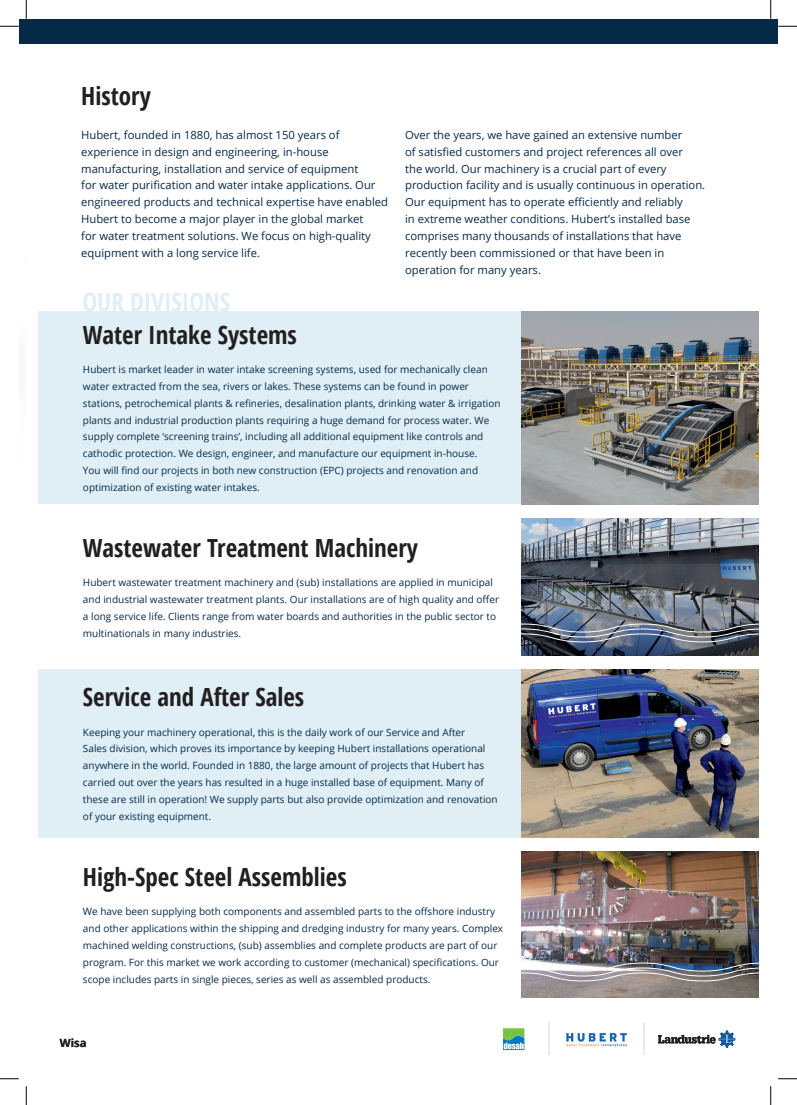
<style>
.page{position:relative;width:797px;height:1105px;background:#fff}
.page>*{position:absolute;margin:0;border:0;box-sizing:border-box;transform-origin:0 0}
.Kop_2{font:700 condensed 25px "Open Sans";color:#231f20}
.Kop_2-2{font:700 condensed 25px "Open Sans";color:#dfeff5}
.Bodytekst{font:11.25px/16.9px "Open Sans";color:#072a49}
.Kop_2-3{font:11.25px/16.9px "Open Sans";color:#072a49}
.Naam_document{font:700 11.25px "Open Sans";color:#231f20}
.Kop_2-4{font:10px/16.9px "Open Sans";color:#072a49}
</style>
<div class="page">
<img style="left:19px;top:348px;width:6px;height:38px">
<div style="left:19px;top:19px;width:758px;height:24px;background:#052946"></div>
<div style="left:38px;top:311px;width:483px;height:193px;background:#dfeff5"></div>
<div style="left:38px;top:669px;width:483px;height:169px;background:#dfeff5"></div>
<img style="left:521px;top:311px;width:237px;height:193px">
<img style="left:521px;top:518px;width:237px;height:137px">
<img style="left:521px;top:669px;width:237px;height:169px">
<img style="left:521px;top:852px;width:237px;height:145px">
<svg style="left:521px;top:623px;width:238px;height:19px;background:#6b7382"></svg>
<img style="left:521px;top:962px;width:238px;height:19px">
<img style="left:566px;top:1033px;width:61px;height:13px">
<svg style="left:503px;top:1028px;width:21px;height:22px"></svg>
<svg style="left:658px;top:1030px;width:77px;height:18px"></svg>
<hr style="left:643px;top:1022px;width:2px;height:33px;background:#e8ebe8">
<hr style="left:548px;top:1022px;width:1px;height:33px;background:#e8ebe8">
<svg style="left:0;top:25px;width:19px;height:2px"></svg>
<svg style="left:778px;top:25px;width:19px;height:2px"></svg>
<svg style="left:0;top:1078px;width:19px;height:1px"></svg>
<svg style="left:778px;top:1078px;width:19px;height:1px"></svg>
<svg style="left:25px;top:0;width:2px;height:19px"></svg>
<svg style="left:25px;top:1086px;width:2px;height:19px"></svg>
<svg style="left:770px;top:0;width:1px;height:19px"></svg>
<svg style="left:770px;top:1086px;width:1px;height:19px"></svg>
<p class="Kop_2" style="left:81px;top:78px;width:71px">History</p>
<p class="Kop_2-3" style="left:81px;top:126px;width:308px">Hubert, founded in 1880, has almost 150 years of experience in design and engineering, in-house manufacturing, installation and service of equipment<br>for water purification and water intake applications. Our engineered products and technical expertise have enabled Hubert to become a major player in the global market<br>for water treatment solutions. We focus on high-quality equipment with a long service life.</p>
<p class="Bodytekst" style="left:405px;top:126px;width:301px">Over the years, we have gained an extensive number<br>of satisfied customers and project references all over<br>the world. Our machinery is a crucial part of every production facility and is usually continuous in operation.<br>Our equipment has to operate efficiently and reliably<br>in extreme weather conditions. Hubert’s installed base comprises many thousands of installations that have recently been commissioned or that have been in operation for many years.</p>
<p class="Kop_2-2" style="left:82px;top:285px;width:149px">OUR DIVISIONS</p>
<p class="Kop_2" style="left:83px;top:317px;width:215px">Water Intake Systems</p>
<p class="Kop_2-4" style="left:83px;top:361px;width:419px">Hubert is market leader in water intake screening systems, used for mechanically clean water extracted from the sea, rivers or lakes. These systems can be found in power stations, petrochemical plants &amp; refineries, desalination plants, drinking water &amp; irrigation plants and industrial production plants requiring a huge demand for process water. We supply complete ‘screening trains’, including all additional equipment like controls and cathodic protection. We design, engineer, and manufacture our equipment in-house.<br>You will find our projects in both new construction (EPC) projects and renovation and optimization of existing water intakes.</p>
<p class="Kop_2" style="left:83px;top:530px;width:336px">Wastewater Treatment Machinery</p>
<p class="Kop_2-4" style="left:83px;top:574px;width:417px">Hubert wastewater treatment machinery and (sub) installations are applied in municipal and industrial wastewater treatment plants. Our installations are of high quality and offer a long service life. Clients range from water boards and authorities in the public sector to multinationals in many industries.</p>
<p class="Kop_2" style="left:83px;top:680px;width:223px">Service and After Sales</p>
<p class="Kop_2-4" style="left:83px;top:723px;width:416px">Keeping your machinery operational, this is the daily work of our Service and After<br>Sales division, which proves its importance by keeping Hubert installations operational anywhere in the world. Founded in 1880, the large amount of projects that Hubert has carried out over the years has resulted in a huge installed base of equipment. Many of these are still in operation! We supply parts but also provide optimization and renovation of your existing equipment.</p>
<p class="Kop_2" style="left:83px;top:859px;width:265px">High-Spec Steel Assemblies</p>
<p class="Kop_2-4" style="left:83px;top:903px;width:422px">We have been supplying both components and assembled parts to the offshore industry and other applications within the shipping and dredging industry for many years. Complex machined welding constructions, (sub) assemblies and complete products are part of our program. For this market we work according to customer (mechanical) specifications. Our scope includes parts in single pieces, series as well as assembled products.</p>
<p class="Naam_document" style="left:60px;top:1035px;width:28px">Wisa</p>
</div>
